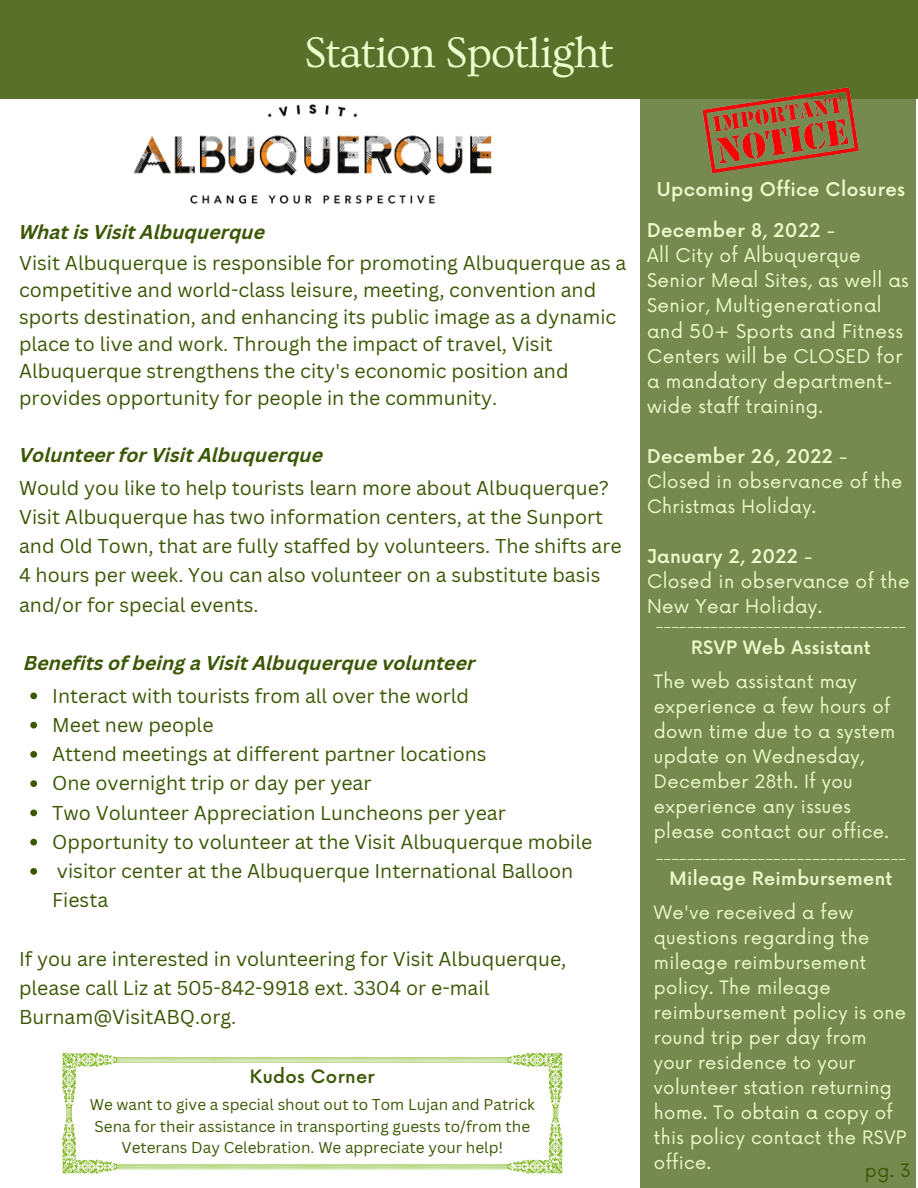
<style>
.page{position:relative;width:918px;height:1188px;background:#fff}
.page>*{position:absolute;margin:0;border:0;box-sizing:border-box;transform-origin:0 0}
.t1{font:45px "Ovo";letter-spacing:-.025em;color:#edffcc}
.t2{font:19.5px/29.2px "Canva Sans";color:#3b5704}
.t3{font:italic 700 19.5px "Canva Sans";color:#3b5704}
.t4{font:18.45px/25px "Now";letter-spacing:.02em;color:#edffcc}
.t5{font:500 18.45px "Now";letter-spacing:.02em;color:#edffcc}
.t6{font:18px/25px "Now";letter-spacing:.02em;color:#edffcc}
.t7{font:500 18px "Now";letter-spacing:.02em;color:#edffcc}
.t8{font:500 18px "Now";letter-spacing:.02em;color:#3b5704}
.t9{font:18px "Now";color:#3b5704}
.t10{font:15.3px/21.3px "Canva Sans";color:#3b5704;text-align:center}
.t11{font:10.95px "Now";color:#edffcc}
.s1{font-weight:500}
.s2{font-weight:400}
</style>
<div class="page">
<div style="left:0;top:0;width:918px;height:99px;background:#58702a"></div>
<div style="left:641px;top:99px;width:275px;height:1089px;background:#768a50"></div>
<img style="left:702px;top:87px;width:157px;height:87px">
<svg style="left:30px;top:693px;width:7px;height:6px"></svg>
<svg style="left:30px;top:722px;width:7px;height:7px"></svg>
<svg style="left:30px;top:751px;width:7px;height:7px"></svg>
<svg style="left:30px;top:780px;width:7px;height:7px"></svg>
<svg style="left:30px;top:810px;width:7px;height:6px"></svg>
<svg style="left:30px;top:839px;width:7px;height:7px"></svg>
<svg style="left:30px;top:868px;width:7px;height:7px"></svg>
<img style="left:133px;top:104px;width:359px;height:99px">
<svg style="left:62px;top:1052px;width:501px;height:122px"></svg>
<svg style="left:545px;top:1057px;width:11px;height:13px"></svg>
<svg style="left:69px;top:1156px;width:10px;height:13px"></svg>
<svg style="left:545px;top:1156px;width:11px;height:13px"></svg>
<svg style="left:69px;top:1057px;width:10px;height:13px"></svg>
<svg style="left:553px;top:1088px;width:5px;height:13px"></svg>
<svg style="left:67px;top:1126px;width:5px;height:13px"></svg>
<svg style="left:553px;top:1126px;width:5px;height:13px"></svg>
<svg style="left:67px;top:1088px;width:5px;height:13px"></svg>
<svg style="left:515px;top:1058px;width:13px;height:4px"></svg>
<svg style="left:97px;top:1164px;width:13px;height:6px"></svg>
<svg style="left:515px;top:1164px;width:13px;height:6px"></svg>
<svg style="left:97px;top:1058px;width:13px;height:4px"></svg>
<svg style="left:535px;top:1053px;width:2px;height:14px"></svg>
<svg style="left:87px;top:1159px;width:4px;height:15px"></svg>
<svg style="left:535px;top:1159px;width:2px;height:15px"></svg>
<svg style="left:87px;top:1053px;width:4px;height:14px"></svg>
<svg style="left:549px;top:1078px;width:14px;height:2px"></svg>
<svg style="left:62px;top:1147px;width:14px;height:1px"></svg>
<svg style="left:549px;top:1147px;width:14px;height:1px"></svg>
<svg style="left:62px;top:1078px;width:14px;height:2px"></svg>
<h1 class="t1" style="left:304px;top:28px;width:311px">Station Spotlight</h1>
<p class="t3" style="left:19px;top:224px;width:248px">What is Visit Albuquerque</p>
<p class="t2" style="left:19px;top:248px;width:609px;line-height:27px">Visit Albuquerque is responsible for promoting Albuquerque as a competitive and world-class leisure, meeting, convention and sports destination, and enhancing its public image as a dynamic place to live and work. Through the impact of travel, Visit Albuquerque strengthens the city's economic position and provides opportunity for people in the community.</p>
<p class="t3" style="left:19px;top:447px;width:306px">Volunteer for Visit Albuquerque</p>
<p class="t2" style="left:19px;top:472px;width:604px">Would you like to help tourists learn more about Albuquerque?<br>Visit Albuquerque has two information centers, at the Sunport and Old Town, that are fully staffed by volunteers. The shifts are 4 hours per week. You can also volunteer on a substitute basis and/or for special events.</p>
<p class="t3" style="left:24px;top:655px;width:453px">Benefits of being a Visit Albuquerque volunteer</p>
<p class="t2" style="left:52px;top:680px;width:542px">Interact with tourists from all over the world<br>Meet new people<br>Attend meetings at different partner locations<br>One overnight trip or day per year<br>Two Volunteer Appreciation Luncheons per year Opportunity to volunteer at the Visit Albuquerque mobile visitor center at the Albuquerque International Balloon Fiesta</p>
<p class="t2" style="left:19px;top:944px;width:549px">If you are interested in volunteering for Visit Albuquerque, please call Liz at 505-842-9918 ext. 3304 or e-mail<br>Burnam@VisitABQ.org.</p>
<p class="t8" style="left:250px;top:1067px;width:126px">Kudos Corner</p>
<p class="t10" style="left:90px;top:1094px;width:447px">We want to give a special shout out to Tom Lujan and Patrick<br>Sena for their assistance in transporting guests to/from the<br>Veterans Day Celebration. We appreciate your help!</p>
<p class="t5" style="left:657px;top:179px;width:250px">Upcoming Office Closures</p>
<p class="t4" style="left:647px;top:219px;width:263px"><span class="s1">December 8, 2022</span> -<br>All City of Albuquerque<br>Senior Meal Sites, as well as<br>Senior, Multigenerational and 50+ Sports and Fitness<br>Centers will be CLOSED for a mandatory department&shy;wide staff training.</p>
<p class="t5" style="left:647px;top:446px;width:202px">December 26, 2022 <span class="s2">-</span></p>
<p class="t6" style="left:647px;top:470px;width:257px">Closed in observance of the<br>Christmas Holiday.</p>
<p class="t4" style="left:647px;top:545px;width:264px"><span class="s1">January 2, 2022</span> -<br>Closed in observance of the<br>New Year Holiday.</p>
<p class="t11" style="left:656px;top:617px;width:252px">________________________________</p>
<p class="t7" style="left:691px;top:638px;width:181px">RSVP Web Assistant</p>
<p class="t6" style="left:654px;top:670px;width:243px">The web assistant may experience a few hours of down time due to a system update on Wednesday,<br>December 28th. If you experience any issues please contact our office.</p>
<p class="t11" style="left:656px;top:849px;width:252px">________________________________</p>
<p class="t7" style="left:670px;top:869px;width:224px">Mileage Reimbursement</p>
<p class="t6" style="left:654px;top:900px;width:254px">We've received a few questions regarding the mileage reimbursement policy. The mileage reimbursement policy is one round trip per day from your residence to your volunteer station returning home. To obtain a copy of this policy contact the RSVP office.</p>
<p class="t9" style="left:865px;top:1160px;width:48px">pg. 3</p>
</div>
